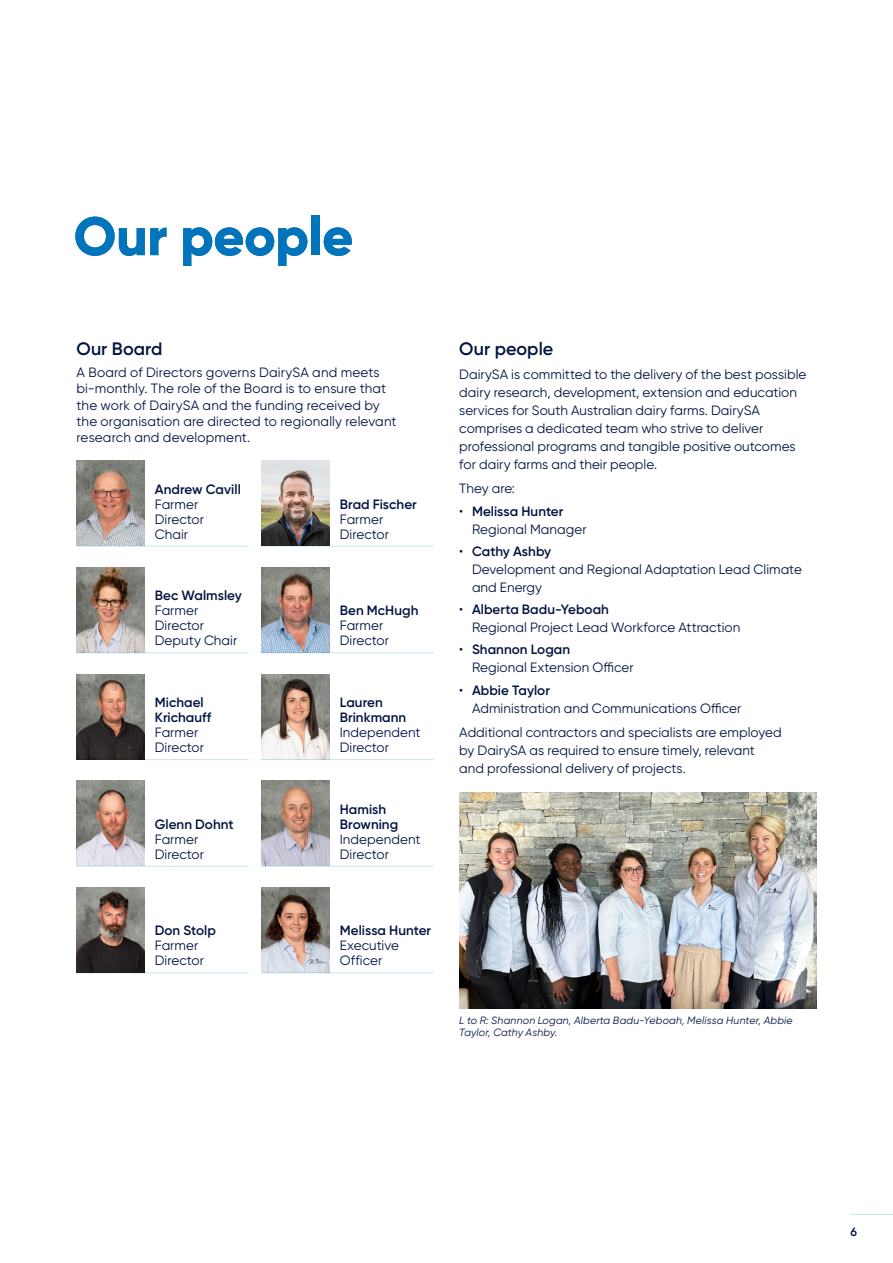
<style>
.page{position:relative;width:893px;height:1263px;background:#fff}
.page>*{position:absolute;margin:0;border:0;box-sizing:border-box;transform-origin:0 0}
.t1{font:800 54px "Gilroy";letter-spacing:-.01em;color:#0174bc}
.Subhead_01{font:600 18px "Gilroy";color:#001340}
.Body_copy{font:13.5px/15px "Gilroy";letter-spacing:.005em;color:#001340}
.Body_copy-2{font:600 13.5px/15px "Gilroy";letter-spacing:.005em;color:#001340}
.t2{font:600 12px "Gilroy";color:#001340}
.Caption_source{font:italic 10.5px/12px "Gilroy";letter-spacing:.015em;color:#001340}
.s1{font-weight:600}
.s2{font-weight:400}
</style>
<div class="page">
<hr style="left:77px;top:546px;width:72px;height:1px;background:#c8e8ec">
<hr style="left:149px;top:546px;width:100px;height:1px;background:#c8e8ec">
<hr style="left:261px;top:546px;width:73px;height:1px;background:#c8e8ec">
<hr style="left:334px;top:546px;width:100px;height:1px;background:#c8e8ec">
<hr style="left:77px;top:652px;width:72px;height:1px;background:#c8e8ec">
<hr style="left:149px;top:652px;width:100px;height:1px;background:#c8e8ec">
<hr style="left:261px;top:652px;width:73px;height:1px;background:#c8e8ec">
<hr style="left:334px;top:652px;width:100px;height:1px;background:#c8e8ec">
<hr style="left:77px;top:759px;width:72px;height:1px;background:#c8e8ec">
<hr style="left:149px;top:759px;width:100px;height:1px;background:#c8e8ec">
<hr style="left:261px;top:759px;width:73px;height:1px;background:#c8e8ec">
<hr style="left:334px;top:759px;width:100px;height:1px;background:#c8e8ec">
<hr style="left:77px;top:866px;width:72px;height:1px;background:#c8e8ec">
<hr style="left:149px;top:866px;width:100px;height:1px;background:#c8e8ec">
<hr style="left:261px;top:866px;width:73px;height:1px;background:#c8e8ec">
<hr style="left:334px;top:866px;width:100px;height:1px;background:#c8e8ec">
<hr style="left:77px;top:972px;width:72px;height:1px;background:#c8e8ec">
<hr style="left:149px;top:972px;width:100px;height:1px;background:#c8e8ec">
<hr style="left:261px;top:972px;width:73px;height:1px;background:#c8e8ec">
<hr style="left:334px;top:972px;width:100px;height:1px;background:#c8e8ec">
<img style="left:77px;top:461px;width:68px;height:85px">
<img style="left:261px;top:461px;width:69px;height:85px">
<img style="left:77px;top:567px;width:68px;height:85px">
<img style="left:261px;top:567px;width:69px;height:85px">
<img style="left:77px;top:674px;width:68px;height:85px">
<img style="left:261px;top:674px;width:69px;height:85px">
<img style="left:77px;top:781px;width:68px;height:85px">
<img style="left:261px;top:781px;width:69px;height:85px">
<img style="left:77px;top:887px;width:68px;height:85px">
<img style="left:261px;top:887px;width:69px;height:85px">
<img style="left:459px;top:793px;width:357px;height:215px">
<hr style="left:850px;top:1214px;width:43px;height:1px;background:#c8e8ec">
<h1 class="t1" style="left:74px;top:202px;width:281px">Our people</h1>
<p class="Subhead_01" style="left:77px;top:337px;width:88px">Our Board</p>
<p class="Body_copy" style="left:77px;top:364px;width:322px;line-height:16.2px">A Board of Directors governs DairySA and meets bi-monthly. The role of the Board is to ensure that the work of DairySA and the funding received by the organisation are directed to regionally relevant research and development.</p>
<p class="Body_copy" style="left:155px;top:481px;width:87px"><span class="s1">Andrew Cavill<br></span>Farmer<br>Director<br>Chair</p>
<p class="Body_copy" style="left:340px;top:496px;width:79px"><span class="s1">Brad Fischer<br></span>Farmer<br>Director</p>
<p class="Body_copy" style="left:155px;top:588px;width:89px"><span class="s1">Bec Walmsley<br></span>Farmer<br>Director<br>Deputy Chair</p>
<p class="Body_copy" style="left:340px;top:603px;width:80px"><span class="s1">Ben McHugh<br></span>Farmer<br>Director</p>
<p class="Body_copy-2" style="left:155px;top:694px;width:58px">Michael<br>Krichauff<br><span class="s2">Farmer<br>Director</span></p>
<p class="Body_copy" style="left:340px;top:694px;width:82px"><span class="s1">Lauren<br>Brinkmann<br></span>Independent<br>Director</p>
<p class="Body_copy" style="left:155px;top:816px;width:80px"><span class="s1">Glenn Dohnt<br></span>Farmer<br>Director</p>
<p class="Body_copy" style="left:340px;top:801px;width:82px"><span class="s1">Hamish<br>Browning<br></span>Independent<br>Director</p>
<p class="Body_copy" style="left:155px;top:923px;width:63px"><span class="s1">Don Stolp<br></span>Farmer<br>Director</p>
<p class="Body_copy" style="left:340px;top:923px;width:93px"><span class="s1">Melissa Hunter<br></span>Executive<br>Officer</p>
<p class="Subhead_01" style="left:459px;top:337px;width:96px">Our people</p>
<p class="Body_copy" style="left:459px;top:365px;width:349px;line-height:18px">DairySA is committed to the delivery of the best possible dairy research, development, extension and education services for South Australian dairy farms. DairySA comprises a dedicated team who strive to deliver professional programs and tangible positive outcomes for dairy farms and their people.</p>
<p class="Body_copy" style="left:459px;top:481px;width:57px">They are:</p>
<p class="Body_copy" style="left:472px;top:502px;width:116px;line-height:18px;text-indent:-13px">• <span class="s1">Melissa Hunter<br></span>Regional Manager</p>
<p class="Body_copy" style="left:472px;top:542px;width:331px;line-height:18px;text-indent:-13px">• <span class="s1">Cathy Ashby<br></span>Development and Regional Adaptation Lead Climate and Energy</p>
<p class="Body_copy" style="left:472px;top:600px;width:270px;line-height:18px;text-indent:-13px">• <span class="s1">Alberta Badu-Yeboah<br></span>Regional Project Lead Workforce Attraction</p>
<p class="Body_copy" style="left:472px;top:640px;width:163px;line-height:18px;text-indent:-13px">• <span class="s1">Shannon Logan<br></span>Regional Extension Officer</p>
<p class="Body_copy" style="left:472px;top:681px;width:271px;line-height:18px;text-indent:-13px">• <span class="s1">Abbie Taylor<br></span>Administration and Communications Officer</p>
<p class="Body_copy" style="left:459px;top:723px;width:324px;line-height:18px">Additional contractors and specialists are employed by DairySA as required to ensure timely, relevant and professional delivery of projects.</p>
<p class="Caption_source" style="left:459px;top:1014px;width:335px">L to R: Shannon Logan, Alberta Badu-Yeboah, Melissa Hunter, Abbie<br>Taylor, Cathy Ashby.</p>
<p class="t2" style="left:850px;top:1224px;width:8px">6</p>
</div>
